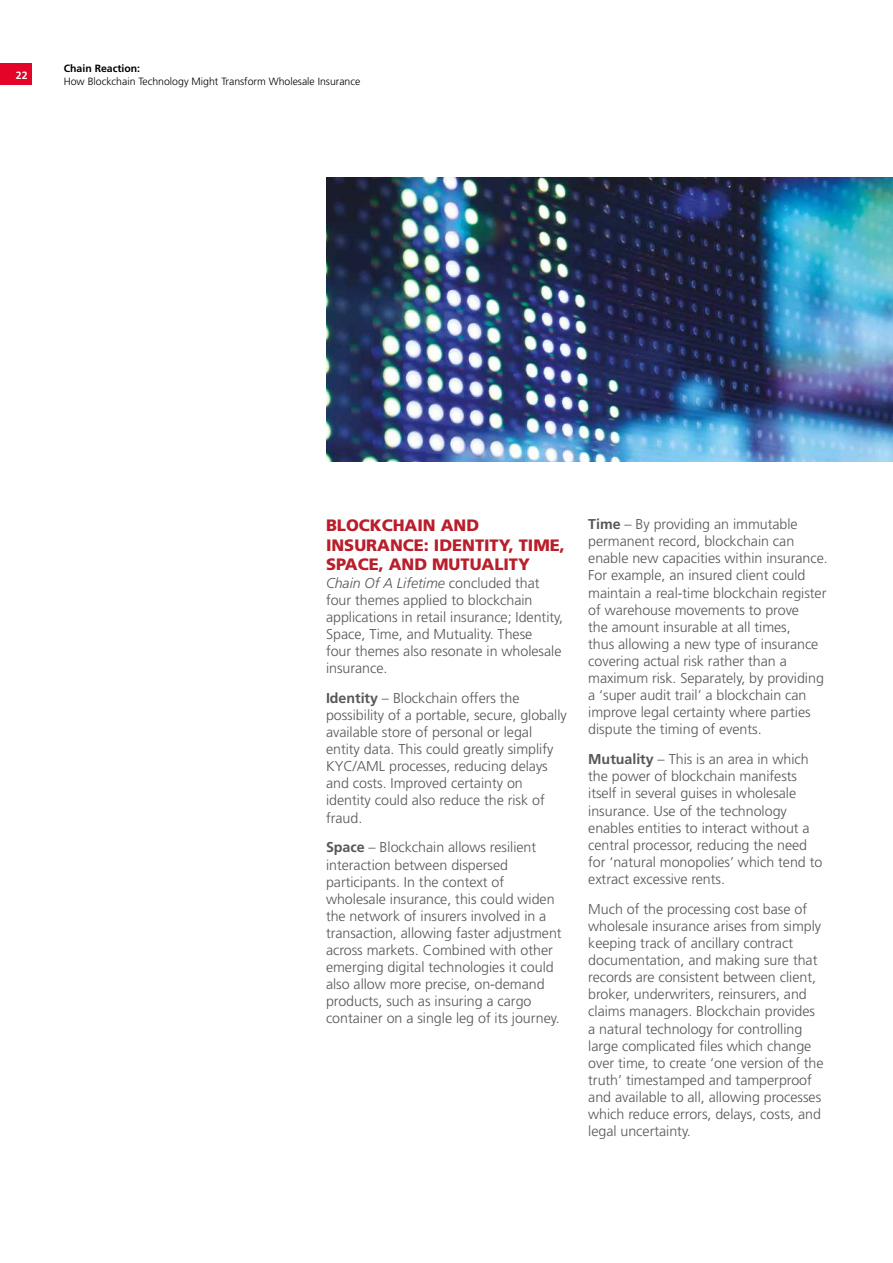
<style>
.page{position:relative;width:893px;height:1263px;background:#fff}
.page>*{position:absolute;margin:0;border:0;box-sizing:border-box;transform-origin:0 0}
.t1{font:900 16.5px/19.8px "Frutiger";color:#b91e2b}
.t2{font:300 14.25px/17.1px "Frutiger";color:#575756}
.t3{font:300 10.5px "Frutiger";color:#000}
.t4{font:700 10.5px "Frutiger";color:#000}
.t5{font:700 10.5px "Frutiger";color:#fff}
.s1{font-style:italic}
.s2{font-weight:700}
</style>
<div class="page">
<div style="left:0;top:64px;width:32px;height:21px;background:#e40428"></div>
<img style="left:326px;top:177px;width:567px;height:284px">
<p class="t5" style="left:16px;top:69px;width:13px">22</p>
<p class="t4" style="left:64px;top:62px;width:78px">Chain Reaction:</p>
<p class="t3" style="left:64px;top:75px;width:298px">How Blockchain Technology Might Transform Wholesale Insurance</p>
<p class="t1" style="left:326px;top:515px;width:241px">BLOCKCHAIN AND<br>INSURANCE: IDENTITY, TIME,<br>SPACE, AND MUTUALITY</p>
<p class="t2" style="left:326px;top:574px;width:239px"><span class="s1">Chain Of A Lifetime</span> concluded that four themes applied to blockchain applications in retail insurance; Identity, Space, Time, and Mutuality. These<br>four themes also resonate in wholesale insurance.</p>
<p class="t2" style="left:326px;top:689px;width:242px"><span class="s2">Identity</span> – Blockchain offers the possibility of a portable, secure, globally available store of personal or legal entity data. This could greatly simplify KYC/AML processes, reducing delays and costs. Improved certainty on identity could also reduce the risk of fraud.</p>
<p class="t2" style="left:326px;top:839px;width:237px"><span class="s2">Space</span> – Blockchain allows resilient interaction between dispersed participants. In the context of wholesale insurance, this could widen the network of insurers involved in a transaction, allowing faster adjustment across markets. Combined with other emerging digital technologies it could also allow more precise, on-demand products, such as insuring a cargo container on a single leg of its journey.</p>
<p class="t2" style="left:588px;top:516px;width:241px"><span class="s2">Time</span> – By providing an immutable permanent record, blockchain can enable new capacities within insurance.<br>For example, an insured client could maintain a real-time blockchain register of warehouse movements to prove<br>the amount insurable at all times,<br>thus allowing a new type of insurance covering actual risk rather than a maximum risk. Separately, by providing a ‘super audit trail’ a blockchain can improve legal certainty where parties dispute the timing of events.</p>
<p class="t2" style="left:588px;top:751px;width:236px"><span class="s2">Mutuality</span> – This is an area in which the power of blockchain manifests itself in several guises in wholesale insurance. Use of the technology enables entities to interact without a central processor, reducing the need for ‘natural monopolies’ which tend to extract excessive rents.</p>
<p class="t2" style="left:588px;top:900px;width:237px">Much of the processing cost base of wholesale insurance arises from simply keeping track of ancillary contract documentation, and making sure that records are consistent between client, broker, underwriters, reinsurers, and claims managers. Blockchain provides a natural technology for controlling large complicated files which change over time, to create ‘one version of the truth’ timestamped and tamperproof and available to all, allowing processes which reduce errors, delays, costs, and legal uncertainty.</p>
</div>
